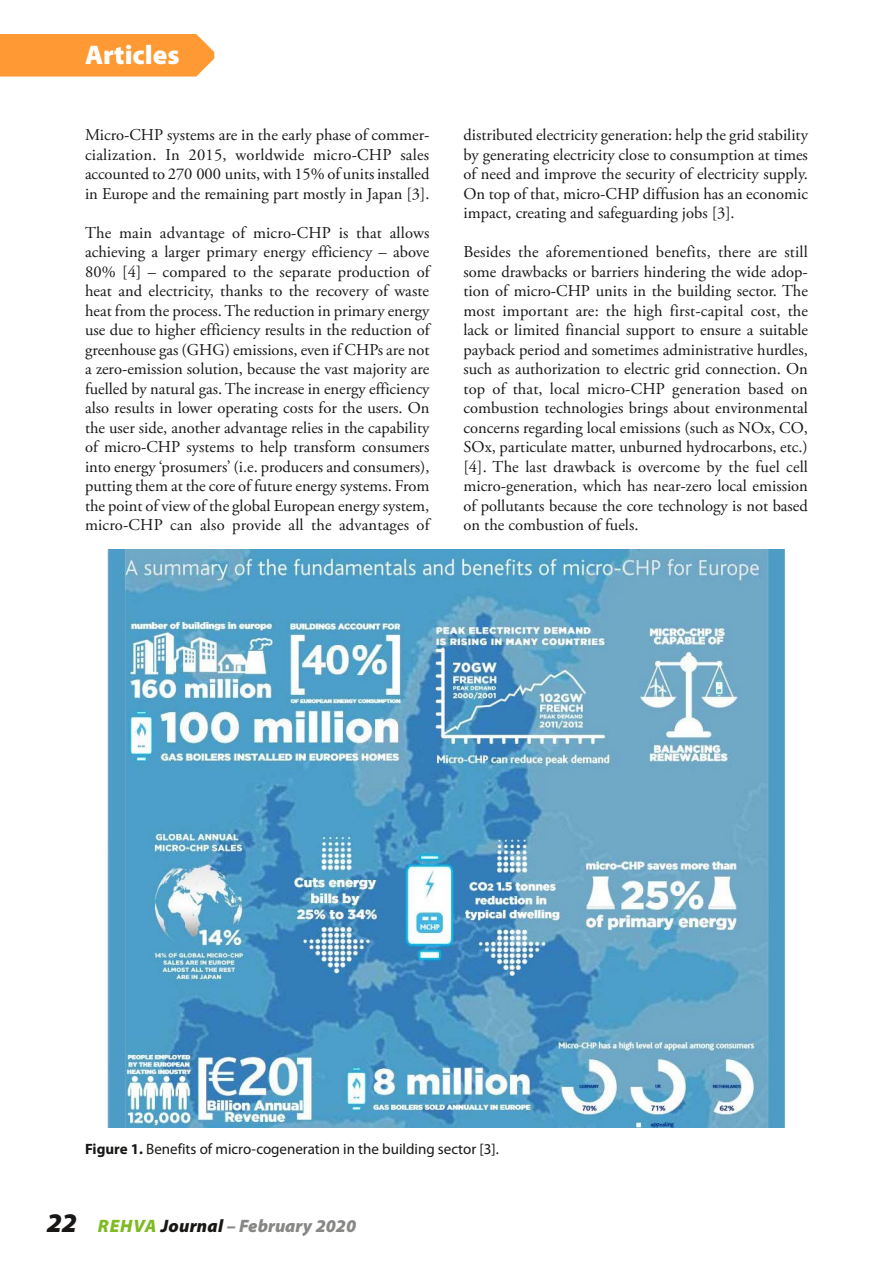
<style>
.page{position:relative;width:893px;height:1263px;background:#fff}
.page>*{position:absolute;margin:0;border:0;box-sizing:border-box;transform-origin:0 0}
.t1{font:900 27px "Myriad Pro";color:#fff}
.t2{font:italic 900 18px "Myriad Pro";letter-spacing:.01em;color:#878786}
.t3{font:16.5px/19.5px "Adobe Garamond Pro";color:#181716;text-align:justify}
.t4{font:15px "Myriad Pro";color:#181716}
.s1{font-weight:700}
.s2{font-size:27px;color:#181716}
.s3{color:#7fba23}
.s4{color:#181716}
</style>
<div class="page">
<img style="left:108px;top:550px;width:676px;height:577px">
<div style="left:0;top:34px;width:214px;height:43px;background:#f93"></div>
<h1 class="t1" style="left:85px;top:37px;width:96px">Articles</h1>
<p class="t3" style="left:85px;top:126px;width:346px">Micro-CHP systems are in the early phase of commer&shy;cialization. In 2015, worldwide micro-CHP sales accounted to 270 000 units, with 15% of units installed in Europe and the remaining part mostly in Japan [3].</p>
<p class="t3" style="left:85px;top:223px;width:346px">The main advantage of micro-CHP is that allows achieving a larger primary energy efficiency – above 80% [4] – compared to the separate production of heat and electricity, thanks to the recovery of waste heat from the process. The reduction in primary energy use due to higher efficiency results in the reduction of greenhouse gas (GHG) emissions, even if CHPs are not a zero-emission solution, because the vast majority are fuelled by natural gas. The increase in energy efficiency also results in lower operating costs for the users. On the user side, another advantage relies in the capability of micro-CHP systems to help transform consumers into energy ‘prosumers’ (i.e. producers and consumers), putting them at the core of future energy systems. From the point of view of the global European energy system, micro-CHP can also provide all the advantages of</p>
<p class="t3" style="left:463px;top:126px;width:346px">distributed electricity generation: help the grid stability by generating electricity close to consumption at times of need and improve the security of electricity supply.<br>On top of that, micro-CHP diffusion has an economic impact, creating and safeguarding jobs [3].</p>
<p class="t3" style="left:463px;top:243px;width:346px">Besides the aforementioned benefits, there are still some drawbacks or barriers hindering the wide adop&shy;tion of micro-CHP units in the building sector. The most important are: the high first-capital cost, the lack or limited financial support to ensure a suitable payback period and sometimes administrative hurdles, such as authorization to electric grid connection. On top of that, local micro-CHP generation based on combustion technologies brings about environmental concerns regarding local emissions (such as NOx, CO, SOx, particulate matter, unburned hydrocarbons, etc.) [4]. The last drawback is overcome by the fuel cell micro-generation, which has near-zero local emission of pollutants because the core technology is not based on the combustion of fuels.</p>
<p class="t4" style="left:85px;top:1140px;width:415px"><span class="s1">Figure 1.</span> Benefits of micro-cogeneration in the building sector [3].</p>
<p class="t2" style="left:47px;top:1214px;width:311px"><span class="s2">22</span> <span class="s3">REHVA</span> <span class="s4">Journal</span> – February 2020</p>
</div>
